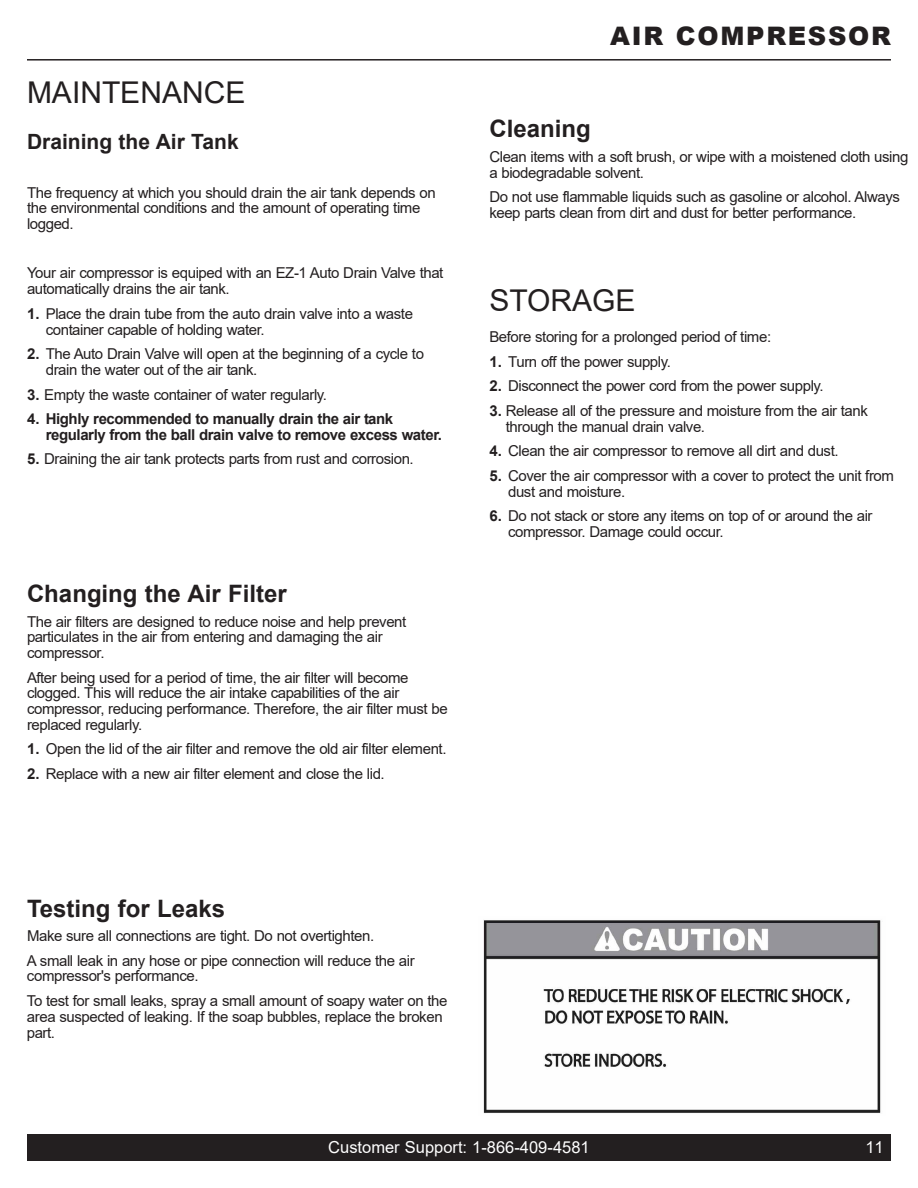
<style>
.page{position:relative;width:918px;height:1188px;background:#fff}
.page>*{position:absolute;margin:0;border:0;box-sizing:border-box;transform-origin:0 0}
.t1{font:30px "Arial";color:#231f20}
.t2{font:900 25.5px "Arial";letter-spacing:.065em;color:#231f20}
.t3{font:700 24px "Arial";color:#231f20}
.t4{font:700 21px "Arial";color:#231f20}
.t5{font:16.5px "Arial";color:#fff}
.t6{font:15px/15.8px "Arial";letter-spacing:-.03em;color:#231f20}
.t7{font:700 15px/15.8px "Arial";letter-spacing:-.03em;color:#231f20}
.s1{font-weight:700}
</style>
<div class="page">
<div style="left:27px;top:1134px;width:864px;height:27px;background:#231f20"></div>
<hr style="left:27px;top:59px;width:864px;height:2px;background:#231f20">
<img style="left:483px;top:920px;width:398px;height:194px">
<h1 class="t1" style="left:27px;top:76px;width:220px">MAINTeNANCe</h1>
<h3 class="t4" style="left:27px;top:130px;width:213px">draining the air tank</h3>
<p class="t6" style="left:27px;top:185px;width:410px">The frequency at which you should drain the air tank depends on the environmental conditions and the amount of operating time logged.</p>
<p class="t6" style="left:27px;top:265px;width:418px">your air compressor is equiped with an eZ-1 Auto drain Valve that automatically drains the air tank.</p>
<p class="t6" style="left:46px;top:306px;width:369px;text-indent:-19px"><span class="s1">1.</span> Place the drain tube from the auto drain valve into a waste container capable of holding water.</p>
<p class="t6" style="left:46px;top:346px;width:380px;text-indent:-19px"><span class="s1">2.</span> The Auto drain Valve will open at the beginning of a cycle to drain the water out of the air tank.</p>
<p class="t6" style="left:27px;top:386px;width:302px"><span class="s1">3.</span> empty the waste container of water regularly.</p>
<p class="t7" style="left:46px;top:411px;width:398px;text-indent:-19px">4. highly recommended to manually drain the air tank regularly from the ball drain valve to remove excess water.</p>
<p class="t6" style="left:27px;top:451px;width:388px"><span class="s1">5.</span> draining the air tank protects parts from rust and corrosion.</p>
<h3 class="t3" style="left:27px;top:580px;width:262px">changing the air filter</h3>
<p class="t6" style="left:27px;top:613px;width:381px">The air filters are designed to reduce noise and help prevent particulates in the air from entering and damaging the air compressor.</p>
<p class="t6" style="left:27px;top:670px;width:422px">After being used for a period of time, the air filter will become clogged. This will reduce the air intake capabilities of the air compressor, reducing performance. Therefore, the air filter must be replaced regularly.</p>
<p class="t6" style="left:27px;top:741px;width:421px"><span class="s1">1.</span> Open the lid of the air filter and remove the old air filter element.</p>
<p class="t6" style="left:27px;top:766px;width:359px"><span class="s1">2.</span> Replace with a new air filter element and close the lid.</p>
<h2 class="t2" style="left:610px;top:17px;width:282px">AIR COMPRESSOR</h2>
<h3 class="t3" style="left:489px;top:116px;width:103px">cleaning</h3>
<p class="t6" style="left:489px;top:149px;width:421px">Clean items with a soft brush, or wipe with a moistened cloth using a biodegradable solvent.</p>
<p class="t6" style="left:489px;top:189px;width:412px">do not use flammable liquids such as gasoline or alcohol. Always keep parts clean from dirt and dust for better performance.</p>
<h1 class="t1" style="left:489px;top:284px;width:148px">STORAge</h1>
<p class="t6" style="left:489px;top:329px;width:283px">before storing for a prolonged period of time:</p>
<p class="t6" style="left:489px;top:354px;width:183px"><span class="s1">1.</span> Turn off the power supply.</p>
<p class="t6" style="left:489px;top:378px;width:336px"><span class="s1">2.</span> disconnect the power cord from the power supply.</p>
<p class="t6" style="left:506px;top:403px;width:364px;text-indent:-17px"><span class="s1">3.</span> Release all of the pressure and moisture from the air tank through the manual drain valve.</p>
<p class="t6" style="left:489px;top:443px;width:351px"><span class="s1">4.</span> Clean the air compressor to remove all dirt and dust.</p>
<p class="t6" style="left:508px;top:468px;width:387px;text-indent:-19px"><span class="s1">5.</span> Cover the air compressor with a cover to protect the unit from dust and moisture.</p>
<p class="t6" style="left:508px;top:508px;width:366px;text-indent:-19px"><span class="s1">6.</span> do not stack or store any items on top of or around the air compressor. damage could occur.</p>
<h3 class="t3" style="left:27px;top:895px;width:200px">testing for leaks</h3>
<p class="t6" style="left:27px;top:924px;width:389px;line-height:24.6px">Make sure all connections are tight. do not overtighten.<br>A small leak in any hose or pipe connection will reduce the air</p>
<p class="t6" style="left:27px;top:964px;width:422px;line-height:24.6px">compressor's performance.<br>To test for small leaks, spray a small amount of soapy water on the</p>
<p class="t6" style="left:27px;top:1009px;width:417px">area suspected of leaking. If the soap bubbles, replace the broken part.</p>
<p class="t5" style="left:328px;top:1138px;width:263px">Customer Support: 1-866-409-4581</p>
<p class="t5" style="left:865px;top:1138px;width:20px">11</p>
</div>
